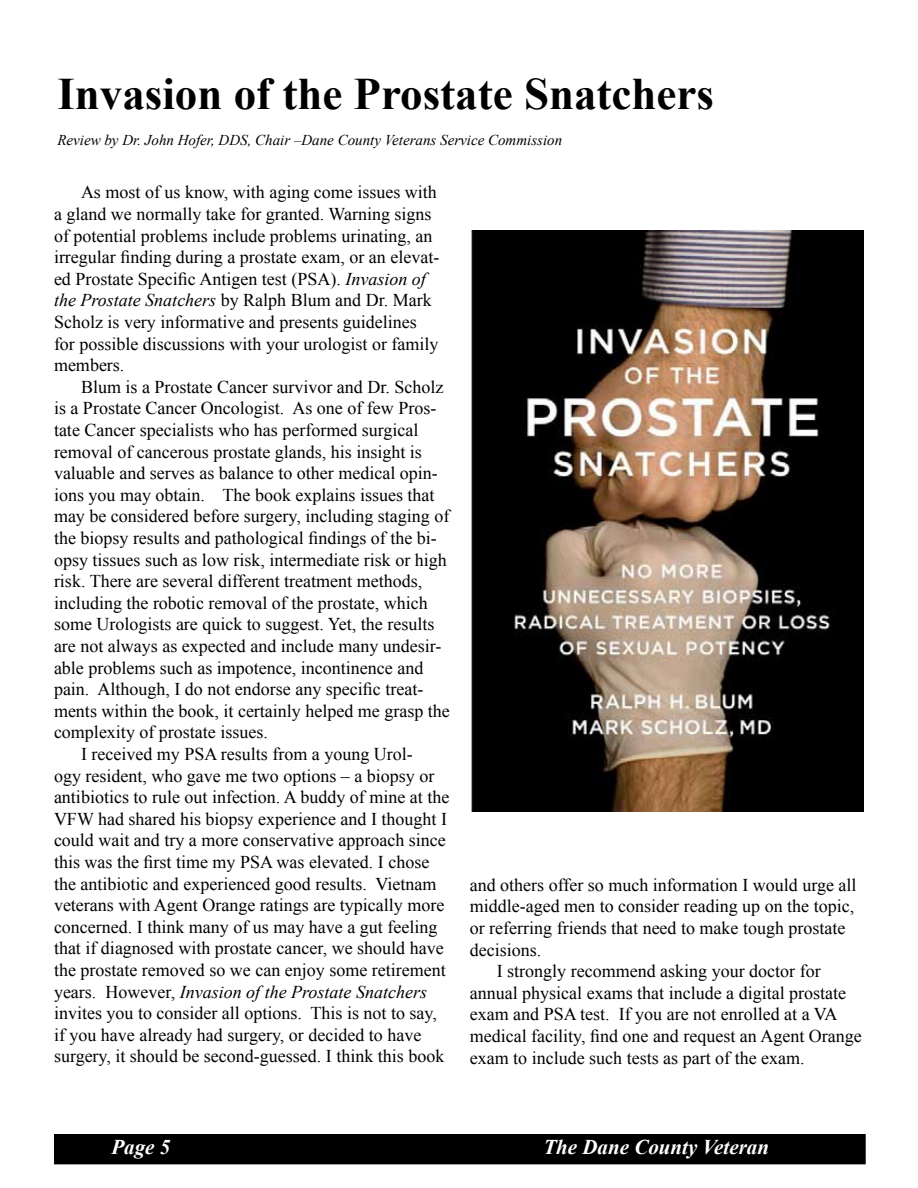
<style>
.page{position:relative;width:918px;height:1188px;background:#fff}
.page>*{position:absolute;margin:0;border:0;box-sizing:border-box;transform-origin:0 0}
.t1{font:700 45px "Times New Roman";color:#000}
.t2{font:italic 700 21px "Times New Roman";color:#fff}
.t3{font:18px/21.6px "Times New Roman";color:#000}
.t4{font:italic 18px "Times New Roman";color:#000}
.t5{font:italic 15px "Times New Roman";color:#000}
.s1{font-style:italic}
.s2{font-style:normal}
</style>
<div class="page">
<div style="left:55px;top:1135px;width:810px;height:29px;background:#000"></div>
<div style="left:54px;top:1134px;width:812px;height:30px;border:2px solid #000"></div>
<img style="left:472px;top:230px;width:392px;height:581px">
<h1 class="t1" style="left:57px;top:63px;width:658px">Invasion of the Prostate Snatchers</h1>
<p class="t5" style="left:57px;top:129px;width:506px">Review by Dr. John Hofer, DDS, Chair –Dane County Veterans Service Commission</p>
<p class="t3" style="left:54px;top:181px;width:387px;text-indent:27px">As most of us know, with aging come issues with a gland we normally take for granted. Warning signs of potential problems include problems urinating, an irregular finding during a prostate exam, or an elevat&shy;ed Prostate Specific Antigen test (PSA). <span class="s1">Invasion of the Prostate Snatchers</span> by Ralph Blum and Dr. Mark Scholz is very informative and presents guidelines for possible discussions with your urologist or family members.</p>
<p class="t3" style="left:81px;top:376px;width:364px">Blum is a Prostate Cancer survivor and Dr. Scholz</p>
<p class="t3" style="left:54px;top:397px;width:384px">is a Prostate Cancer Oncologist. As one of few Pros-</p>
<p class="t3" style="left:54px;top:419px;width:366px">tate Cancer specialists who has performed surgical</p>
<p class="t3" style="left:54px;top:440px;width:369px">removal of cancerous prostate glands, his insight is</p>
<p class="t3" style="left:54px;top:462px;width:385px">valuable and serves as balance to other medical opin-</p>
<p class="t3" style="left:54px;top:484px;width:382px">ions you may obtain. The book explains issues that</p>
<p class="t3" style="left:54px;top:505px;width:397px">may be considered before surgery, including staging of</p>
<p class="t3" style="left:54px;top:527px;width:384px">the biopsy results and pathological findings of the bi-</p>
<p class="t3" style="left:54px;top:548px;width:394px">opsy tissues such as low risk, intermediate risk or high</p>
<p class="t3" style="left:54px;top:570px;width:370px">risk. There are several different treatment methods,</p>
<p class="t3" style="left:54px;top:592px;width:375px">including the robotic removal of the prostate, which</p>
<p class="t3" style="left:54px;top:613px;width:382px">some Urologists are quick to suggest. Yet, the results</p>
<p class="t3" style="left:54px;top:635px;width:389px">are not always as expected and include many undesir-</p>
<p class="t3" style="left:54px;top:656px;width:371px">able problems such as impotence, incontinence and</p>
<p class="t3" style="left:54px;top:678px;width:371px">pain. Although, I do not endorse any specific treat-</p>
<p class="t3" style="left:54px;top:700px;width:397px">ments within the book, it certainly helped me grasp the</p>
<p class="t3" style="left:54px;top:721px;width:215px">complexity of prostate issues.</p>
<p class="t3" style="left:81px;top:743px;width:333px">I received my PSA results from a young Urol-</p>
<p class="t3" style="left:54px;top:764px;width:382px">ogy resident, who gave me two options – a biopsy or</p>
<p class="t3" style="left:54px;top:786px;width:397px">antibiotics to rule out infection. A buddy of mine at the</p>
<p class="t3" style="left:54px;top:808px;width:395px">VFW had shared his biopsy experience and I thought I</p>
<p class="t3" style="left:54px;top:829px;width:393px">could wait and try a more conservative approach since</p>
<p class="t3" style="left:54px;top:851px;width:377px">this was the first time my PSA was elevated. I chose</p>
<p class="t3" style="left:54px;top:872px;width:384px">the antibiotic and experienced good results. Vietnam</p>
<p class="t3" style="left:54px;top:894px;width:392px">veterans with Agent Orange ratings are typically more</p>
<p class="t3" style="left:54px;top:916px;width:385px">concerned. I think many of us may have a gut feeling</p>
<p class="t3" style="left:54px;top:937px;width:391px">that if diagnosed with prostate cancer, we should have</p>
<p class="t3" style="left:54px;top:959px;width:393px">the prostate removed so we can enjoy some retirement</p>
<p class="t4" style="left:54px;top:979px;width:375px"><span class="s2">years. However,</span> Invasion of the Prostate Snatchers</p>
<p class="t3" style="left:54px;top:1002px;width:384px">invites you to consider all options. This is not to say,</p>
<p class="t3" style="left:54px;top:1024px;width:369px">if you have already had surgery, or decided to have</p>
<p class="t3" style="left:54px;top:1045px;width:392px">surgery, it should be second-guessed. I think this book</p>
<p class="t3" style="left:470px;top:874px;width:388px">and others offer so much information I would urge all</p>
<p class="t3" style="left:470px;top:895px;width:386px">middle-aged men to consider reading up on the topic,</p>
<p class="t3" style="left:470px;top:917px;width:377px">or referring friends that need to make tough prostate</p>
<p class="t3" style="left:470px;top:938px;width:73px">decisions.</p>
<p class="t3" style="left:497px;top:960px;width:325px">I strongly recommend asking your doctor for</p>
<p class="t3" style="left:470px;top:982px;width:378px">annual physical exams that include a digital prostate</p>
<p class="t3" style="left:470px;top:1003px;width:369px">exam and PSA test. If you are not enrolled at a VA</p>
<p class="t3" style="left:470px;top:1025px;width:394px">medical facility, find one and request an Agent Orange</p>
<p class="t3" style="left:470px;top:1046px;width:336px">exam to include such tests as part of the exam.</p>
<p class="t2" style="left:111px;top:1133px;width:60px">Page 5</p>
<p class="t2" style="left:543px;top:1133px;width:227px">The Dane County Veteran</p>
</div>
